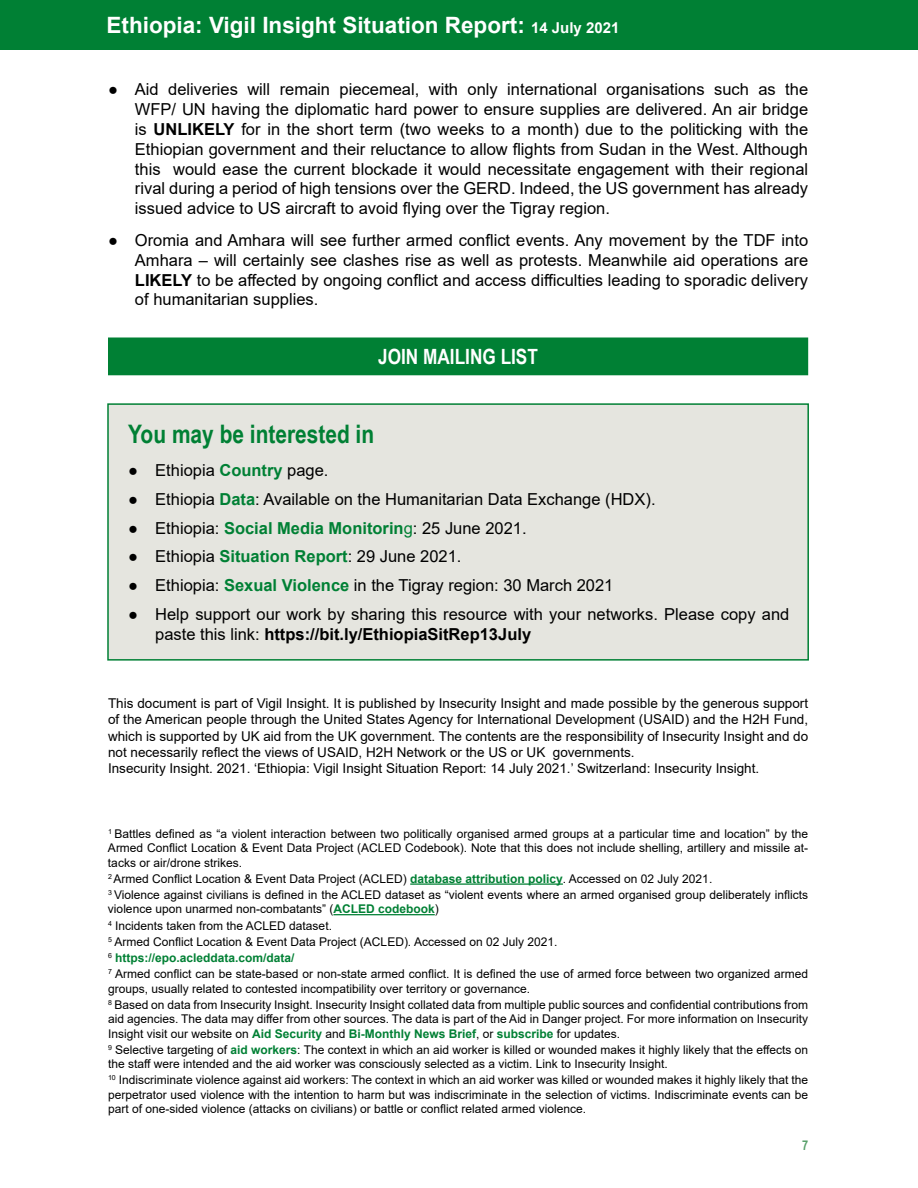
<style>
.page{position:relative;width:918px;height:1188px;background:#fff}
.page>*{position:absolute;margin:0;border:0;box-sizing:border-box;transform-origin:0 0}
.t1{font:700 25.5px "Arial Narrow";color:#008034}
.t2{font:700 22.5px "Arial";color:#fff}
.t3{font:700 21px "Arial Narrow";color:#fff}
.t4{font:16.5px/19.8px "Arial";color:#000;text-align:justify}
.t5{font:13.5px/16.2px "Arial";color:#000}
.t6{font:700 13.5px "Arial Narrow";color:#58a06a}
.t7{font:12px/14.4px "Arial";color:#000}
.s1{font-size:15px}
.s2{font-weight:700}
.s3{font-weight:700;color:#008034}
.s4{color:#008034}
</style>
<div class="page">
<div style="left:0;top:0;width:918px;height:50px;background:#008034"></div>
<div style="left:108px;top:404px;width:700px;height:256px;background:#e5e5df"></div>
<div style="left:107px;top:403px;width:702px;height:258px;border:2px solid #008034"></div>
<div style="left:109px;top:338px;width:698px;height:37px;background:#008034"></div>
<hr style="left:410px;top:883px;width:153px;height:2px;background:#008034">
<hr style="left:333px;top:914px;width:102px;height:1px;background:#008034">
<h2 class="t2" style="left:106px;top:9px;width:514px">Ethiopia: Vigil Insight Situation Report: <span class="s1">14 July 2021</span></h2>
<p class="t4" style="left:135px;top:80px;width:675px;text-indent:-27px">● Aid deliveries will remain piecemeal, with only international organisations such as the WFP/ UN having the diplomatic hard power to ensure supplies are delivered. An air bridge is <span class="s2">UNLIKELY</span> for in the short term (two weeks to a month) due to the politicking with the Ethiopian government and their reluctance to allow flights from Sudan in the West. Although this would ease the current blockade it would necessitate engagement with their regional rival during a period of high tensions over the GERD. Indeed, the US government has already issued advice to US aircraft to avoid flying over the Tigray region.</p>
<p class="t4" style="left:135px;top:230px;width:675px;text-indent:-27px">● Oromia and Amhara will see further armed conflict events. Any movement by the TDF into Amhara – will certainly see clashes rise as well as protests. Meanwhile aid operations are <span class="s2">LIKELY</span> to be affected by ongoing conflict and access difficulties leading to sporadic delivery of humanitarian supplies.</p>
<h3 class="t3" style="left:378px;top:341px;width:161px">JOIN MAILING LIST</h3>
<h1 class="t1" style="left:128px;top:414px;width:247px">You may be interested in</h1>
<h3 class="t4" style="left:128px;top:460px;width:202px">● Ethiopia <span class="s3">Country</span> page.</h3>
<h3 class="t4" style="left:128px;top:489px;width:529px">● Ethiopia <span class="s3">Data</span>: Available on the Humanitarian Data Exchange (HDX).</h3>
<h3 class="t4" style="left:128px;top:518px;width:400px">● Ethiopia: <span class="s3">Social Media Monitorin</span><span class="s4">g</span>: 25 June 2021.</h3>
<h3 class="t4" style="left:128px;top:547px;width:335px">● Ethiopia <span class="s3">Situation Report</span>: 29 June 2021.</h3>
<h3 class="t4" style="left:128px;top:575px;width:487px">● Ethiopia: <span class="s3">Sexual Violence</span> in the Tigray region: 30 March 2021</h3>
<h3 class="t4" style="left:155px;top:604px;width:636px;text-indent:-27px">● Help support our work by sharing this resource with your networks. Please copy and paste this link: <span class="s2">https://bit.ly/EthiopiaSitRep13July</span></h3>
<p class="t5" style="left:108px;top:695px;width:702px">This document is part of Vigil Insight. It is published by Insecurity Insight and made possible by the generous support of the American people through the United States Agency for International Development (USAID) and the H2H Fund, which is supported by UK aid from the UK government. The contents are the responsibility of Insecurity Insight and do not necessarily reflect the views of USAID, H2H Network or the US or UK governments.<br>Insecurity Insight. 2021. ‘Ethiopia: Vigil Insight Situation Report: 14 July 2021.’ Switzerland: Insecurity Insight.</p>
<p class="t7" style="left:108px;top:826px;width:702px;text-align:justify"><sup>1</sup> Battles defined as “a violent interaction between two politically organised armed groups at a particular time and location” by the Armed Conflict Location &amp; Event Data Project (ACLED Codebook). Note that this does not include shelling, artillery and missile at&shy;tacks or air/drone strikes.</p>
<p class="t7" style="left:108px;top:870px;width:702px;line-height:16.2px"><sup>2</sup> Armed Conflict Location &amp; Event Data Project (ACLED) <span class="s3">database attribution policy</span>. Accessed on 02 July 2021.<br><sup>3</sup> Violence against civilians is defined in the ACLED dataset as “violent events where an armed organised group deliberately inflicts</p>
<p class="t7" style="left:108px;top:901px;width:702px;line-height:16.2px">violence upon unarmed non-combatants” (<span class="s3">ACLED codebook</span>)<br><sup>4</sup> Incidents taken from the ACLED dataset.<br><sup>5</sup> Armed Conflict Location &amp; Event Data Project (ACLED). Accessed on 02 July 2021.<br><sup>6</sup> <span class="s3">https://epo.acleddata.com/data/<br></span><sup>7</sup> Armed conflict can be state-based or non-state armed conflict. It is defined the use of armed force between two organized armed</p>
<p class="t7" style="left:108px;top:980px;width:702px;line-height:16.2px">groups, usually related to contested incompatibility over territory or governance.<br><sup>8</sup> Based on data from Insecurity Insight. Insecurity Insight collated data from multiple public sources and confidential contributions from</p>
<p class="t7" style="left:108px;top:1012px;width:702px">aid agencies. The data may differ from other sources. The data is part of the Aid in Danger project. For more information on Insecurity<br>Insight visit our website on <span class="s3">Aid Security</span> and <span class="s3">Bi-Monthly News Brief</span>, or <span class="s3">subscribe</span> for updates.</p>
<p class="t7" style="left:108px;top:1042px;width:702px"><sup>9</sup> Selective targeting of <span class="s3">aid workers</span>: The context in which an aid worker is killed or wounded makes it highly likely that the effects on the staff were intended and the aid worker was consciously selected as a victim. Link to Insecurity Insight.</p>
<p class="t7" style="left:108px;top:1073px;width:702px;text-align:justify"><sup>10</sup> Indiscriminate violence against aid workers: The context in which an aid worker was killed or wounded makes it highly likely that the perpetrator used violence with the intention to harm but was indiscriminate in the selection of victims. Indiscriminate events can be part of one-sided violence (attacks on civilians) or battle or conflict related armed violence.</p>
<p class="t6" style="left:802px;top:1135px;width:8px">7</p>
</div>
